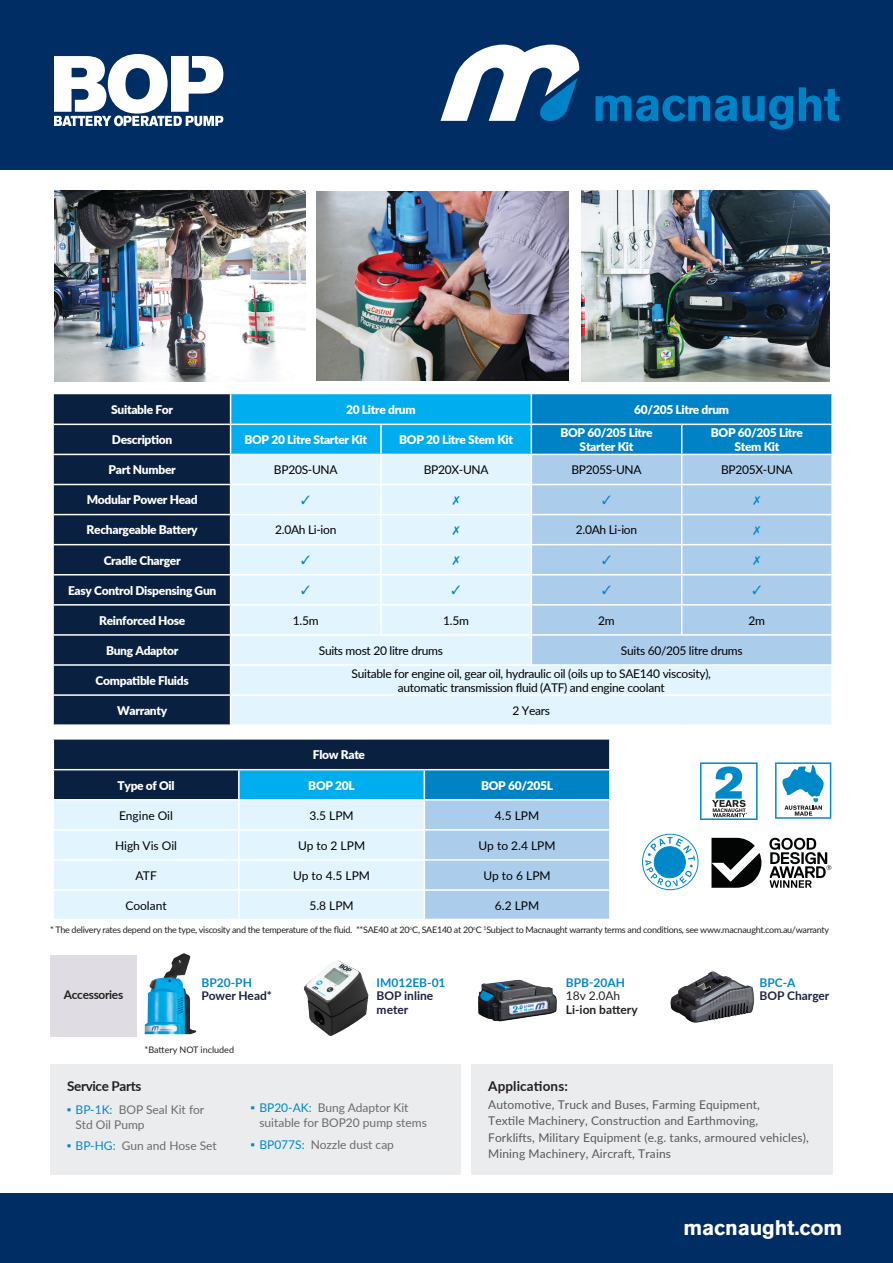
<style>
.page{position:relative;width:893px;height:1263px;background:#fff}
.page>*{position:absolute;margin:0;border:0;box-sizing:border-box;transform-origin:0 0}
.t1{font:700 21px "Akzidenz Grotesk Pro";letter-spacing:-.01em;color:#fff}
.Specs_-_Single_Page{font:700 13.5px "Lato";letter-spacing:.01em;color:#231f20}
.Specs_-_Single_Page-2{font:700 13.5px "Lato";letter-spacing:-.025em;color:#231f20}
.Table_Black_text{font:12px/13.5px "Lato";letter-spacing:-.025em;color:#000;text-align:center}
.Specs_-_Single_Page-3{font:12px/16.5px "Lato";letter-spacing:.01em;color:#58595b}
.Table_White_text{font:900 12px "Lato";letter-spacing:-.025em;color:#fff}
.Specs_-_Column_Heads{font:900 12px/13.5px "Lato";letter-spacing:-.025em;color:#fff;text-align:center}
.t2{font:12px/15px "Lato";color:#696b6d}
.t3{font:700 12px/13.5px "Lato";color:#1e2141}
.Table_Black_text-2{font:12px "Lato";color:#000}
.t4{font:700 12px/13.5px "Lato";color:#231f20}
.Specs_-_Single_Page-4{font:700 12px "Lato";color:#0089c9}
.Specs_-_Single_Page-5{font:700 11.85px "Lato";letter-spacing:-.025em;color:#231f20}
.t5{font:9px "Lato";letter-spacing:-.03em;color:#231f20}
.t6{font:9px "Lato";color:#231f20}
.s1{color:#0089c9}
.s2{font-weight:400}
.s3{font-family:"Akzidenz Grotesk Pro";font-weight:700;color:#0082c7}
</style>
<div class="page">
<div style="left:0;top:1193px;width:893px;height:70px;background:#002d63"></div>
<div style="left:0;top:0;width:893px;height:170px;background:#002d63"></div>
<svg style="left:595px;top:95px;width:198px;height:35px"></svg>
<svg style="left:799px;top:87px;width:41px;height:34px"></svg>
<svg style="left:441px;top:45px;width:139px;height:76px"></svg>
<svg style="left:54px;top:54px;width:169px;height:72px"></svg>
<div style="left:54px;top:394px;width:176px;height:330px;background:#0a2040"></div>
<hr style="left:54px;top:424px;width:177px;height:1px;background:#fff">
<hr style="left:54px;top:454px;width:177px;height:1px;background:#fff">
<hr style="left:54px;top:484px;width:177px;height:1px;background:#fff">
<hr style="left:54px;top:514px;width:177px;height:1px;background:#fff">
<hr style="left:54px;top:544px;width:177px;height:1px;background:#fff">
<hr style="left:54px;top:574px;width:177px;height:1px;background:#fff">
<hr style="left:54px;top:604px;width:177px;height:2px;background:#fff">
<hr style="left:54px;top:634px;width:177px;height:2px;background:#fff">
<hr style="left:54px;top:664px;width:177px;height:2px;background:#fff">
<hr style="left:54px;top:694px;width:177px;height:2px;background:#fff">
<img style="left:103px;top:953px;width:94px;height:84px">
<img style="left:478px;top:979px;width:79px;height:43px">
<img style="left:670px;top:971px;width:85px;height:52px">
<div style="left:50px;top:955px;width:87px;height:81px;background:#dfdde3"></div>
<img style="left:303px;top:960px;width:66px;height:76px">
<div style="left:471px;top:1064px;width:362px;height:111px;background:#ebeced"></div>
<div style="left:50px;top:1064px;width:411px;height:111px;background:#ebeced"></div>
<img style="left:582px;top:191px;width:247px;height:190px">
<img style="left:317px;top:192px;width:252px;height:188px">
<img style="left:54px;top:191px;width:252px;height:190px">
<svg style="left:53px;top:740px;width:557px;height:179px;background:#8db1ca"></svg>
<hr style="left:609px;top:740px;width:2px;height:29px;background:#fff">
<hr style="left:238px;top:770px;width:2px;height:29px;background:#fff">
<hr style="left:53px;top:769px;width:186px;height:1px;background:#fff">
<hr style="left:239px;top:769px;width:185px;height:1px;background:#fff">
<hr style="left:424px;top:769px;width:187px;height:1px;background:#fff">
<hr style="left:53px;top:799px;width:186px;height:1px;background:#fff">
<hr style="left:239px;top:799px;width:185px;height:1px;background:#fff">
<hr style="left:424px;top:799px;width:187px;height:1px;background:#fff">
<hr style="left:53px;top:829px;width:186px;height:2px;background:#fff">
<hr style="left:239px;top:829px;width:185px;height:2px;background:#fff">
<hr style="left:424px;top:829px;width:187px;height:2px;background:#fff">
<hr style="left:53px;top:859px;width:186px;height:2px;background:#fff">
<hr style="left:239px;top:859px;width:185px;height:2px;background:#fff">
<hr style="left:424px;top:859px;width:187px;height:2px;background:#fff">
<hr style="left:53px;top:889px;width:186px;height:2px;background:#fff">
<hr style="left:239px;top:889px;width:185px;height:2px;background:#fff">
<hr style="left:424px;top:889px;width:187px;height:2px;background:#fff">
<hr style="left:609px;top:800px;width:2px;height:29px;background:#fff">
<hr style="left:609px;top:831px;width:2px;height:28px;background:#fff">
<hr style="left:609px;top:861px;width:2px;height:28px;background:#fff">
<hr style="left:609px;top:891px;width:2px;height:28px;background:#fff">
<svg style="left:700px;top:762px;width:58px;height:58px"></svg>
<svg style="left:775px;top:762px;width:56px;height:57px"></svg>
<svg style="left:642px;top:834px;width:56px;height:56px"></svg>
<svg style="left:711px;top:838px;width:50px;height:50px"></svg>
<svg style="left:769px;top:838px;width:62px;height:50px"></svg>
<svg style="left:230px;top:394px;width:602px;height:330px;background:#add9f1"></svg>
<p class="Table_White_text" style="left:111px;top:400px;width:63px">Suitable For</p>
<p class="Table_White_text" style="left:346px;top:400px;width:71px">20 Litre drum</p>
<p class="Specs_-_Column_Heads" style="left:634px;top:402px;width:96px">60/205 Litre drum</p>
<p class="Table_White_text" style="left:112px;top:431px;width:62px">Description</p>
<p class="Specs_-_Column_Heads" style="left:244px;top:432px;width:124px">BOP 20 Litre Starter Kit</p>
<p class="Specs_-_Column_Heads" style="left:399px;top:432px;width:115px">BOP 20 Litre Stem Kit</p>
<p class="Specs_-_Column_Heads" style="left:560px;top:426px;width:94px">BOP 60/205 Litre<br>Starter Kit</p>
<p class="Specs_-_Column_Heads" style="left:711px;top:426px;width:94px">BOP 60/205 Litre<br>Stem Kit</p>
<p class="Table_White_text" style="left:109px;top:461px;width:69px">Part Number</p>
<p class="Table_Black_text" style="left:274px;top:463px;width:65px">BP20S-UNA</p>
<p class="Table_Black_text" style="left:424px;top:463px;width:66px">BP20X-UNA</p>
<p class="Table_Black_text" style="left:571px;top:463px;width:72px">BP205S-UNA</p>
<p class="Table_Black_text" style="left:721px;top:463px;width:73px">BP205X-UNA</p>
<p class="Table_White_text" style="left:87px;top:491px;width:112px">Modular Power Head</p>
<p class="Table_White_text" style="left:87px;top:521px;width:113px">Rechargeable Battery</p>
<p class="Table_Black_text" style="left:275px;top:523px;width:63px">2.0Ah Li-ion</p>
<p class="Table_Black_text" style="left:576px;top:523px;width:63px">2.0Ah Li-ion</p>
<p class="Table_White_text" style="left:104px;top:551px;width:78px">Cradle Charger</p>
<p class="Table_White_text" style="left:68px;top:581px;width:150px">Easy Control Dispensing Gun</p>
<p class="Table_White_text" style="left:99px;top:611px;width:88px">Reinforced Hose</p>
<p class="Table_Black_text" style="left:293px;top:613px;width:27px">1.5m</p>
<p class="Table_Black_text" style="left:443px;top:613px;width:27px">1.5m</p>
<p class="Table_Black_text" style="left:598px;top:613px;width:18px">2m</p>
<p class="Table_Black_text" style="left:749px;top:613px;width:18px">2m</p>
<p class="Table_White_text" style="left:106px;top:641px;width:74px">Bung Adaptor</p>
<p class="Table_Black_text" style="left:319px;top:643px;width:126px">Suits most 20 litre drums</p>
<p class="Table_Black_text" style="left:621px;top:643px;width:123px">Suits 60/205 litre drums</p>
<p class="Table_White_text" style="left:96px;top:671px;width:95px">Compatible Fluids</p>
<p class="Table_Black_text" style="left:352px;top:666px;width:361px">Suitable for engine oil, gear oil, hydraulic oil (oils up to SAE140 viscosity), automatic transmission fluid (ATF) and engine coolant</p>
<p class="Table_White_text" style="left:117px;top:701px;width:52px">Warranty</p>
<p class="Table_Black_text" style="left:513px;top:703px;width:39px">2 Years</p>
<p class="Table_White_text" style="left:313px;top:746px;width:54px">Flow Rate</p>
<p class="Specs_-_Column_Heads" style="left:117px;top:778px;width:59px">Type of Oil</p>
<p class="Specs_-_Column_Heads" style="left:308px;top:778px;width:48px">BOP 20L</p>
<p class="Specs_-_Column_Heads" style="left:481px;top:778px;width:74px">BOP 60/205L</p>
<p class="Table_Black_text-2" style="left:119px;top:807px;width:55px">Engine Oil</p>
<p class="Table_Black_text" style="left:309px;top:808px;width:46px">3.5 LPM</p>
<p class="Table_Black_text" style="left:495px;top:808px;width:46px">4.5 LPM</p>
<p class="Table_Black_text-2" style="left:115px;top:837px;width:64px">High Vis Oil</p>
<p class="Table_Black_text" style="left:298px;top:838px;width:69px">Up to 2 LPM</p>
<p class="Table_Black_text" style="left:479px;top:838px;width:78px">Up to 2.4 LPM</p>
<p class="Table_Black_text" style="left:136px;top:868px;width:23px">ATF</p>
<p class="Table_Black_text" style="left:293px;top:868px;width:78px">Up to 4.5 LPM</p>
<p class="Table_Black_text" style="left:484px;top:868px;width:69px">Up to 6 LPM</p>
<p class="Table_Black_text-2" style="left:125px;top:897px;width:43px">Coolant</p>
<p class="Table_Black_text" style="left:309px;top:898px;width:46px">5.8 LPM</p>
<p class="Table_Black_text" style="left:495px;top:898px;width:46px">6.2 LPM</p>
<p class="t5" style="left:50px;top:923px;width:780px">* The delivery rates depend on the type, viscosity and the temperature of the fluid. **SAE40 at 20<sup>o</sup>C, SAE140 at 20<sup>o</sup>C <sup>1</sup>Subject to Macnaught warranty terms and conditions, see www.macnaught.com.au/warranty</p>
<p class="t3" style="left:202px;top:975px;width:72px"><span class="s1">BP20-PH<br></span>Power Head*</p>
<p class="t3" style="left:377px;top:975px;width:70px"><span class="s1">IM012EB-01<br></span>BOP inline meter</p>
<p class="Specs_-_Single_Page-4" style="left:759px;top:974px;width:38px">BPC-A</p>
<p class="Specs_-_Single_Page-4" style="left:566px;top:974px;width:61px">BPB-20AH</p>
<p class="t4" style="left:566px;top:989px;width:73px"><span class="s2">18v 2.0Ah<br></span>Li-ion battery</p>
<p class="Specs_-_Single_Page-5" style="left:64px;top:986px;width:61px">Accessories</p>
<p class="t3" style="left:759px;top:989px;width:71px">BOP Charger</p>
<p class="t6" style="left:145px;top:1043px;width:91px">*Battery NOT included</p>
<p class="Specs_-_Single_Page-2" style="left:67px;top:1076px;width:76px">Service Parts</p>
<p class="t2" style="left:76px;top:1101px;width:130px;text-indent:-9px"><span class="s3">•</span> <span class="s1">BP-1K:</span> BOP Seal Kit for<br>Std Oil Pump</p>
<p class="t2" style="left:67px;top:1138px;width:151px"><span class="s3">•</span> <span class="s1">BP-HG:</span> Gun and Hose Set</p>
<p class="t2" style="left:259px;top:1100px;width:169px;text-indent:-9px"><span class="s3">•</span> <span class="s1">BP20-AK:</span> Bung Adaptor Kit suitable for BOP20 pump stems</p>
<p class="t2" style="left:251px;top:1136px;width:145px"><span class="s3">•</span> <span class="s1">BP077S:</span> Nozzle dust cap</p>
<p class="Specs_-_Single_Page" style="left:488px;top:1076px;width:81px">Applications:</p>
<p class="Specs_-_Single_Page-3" style="left:488px;top:1095px;width:322px">Automotive, Truck and Buses, Farming Equipment,<br>Textile Machinery, Construction and Earthmoving,<br>Forklifts, Military Equipment (e.g. tanks, armoured vehicles), Mining Machinery, Aircraft, Trains</p>
<h1 class="t1" style="left:683px;top:1214px;width:160px">macnaught.com</h1>
</div>
